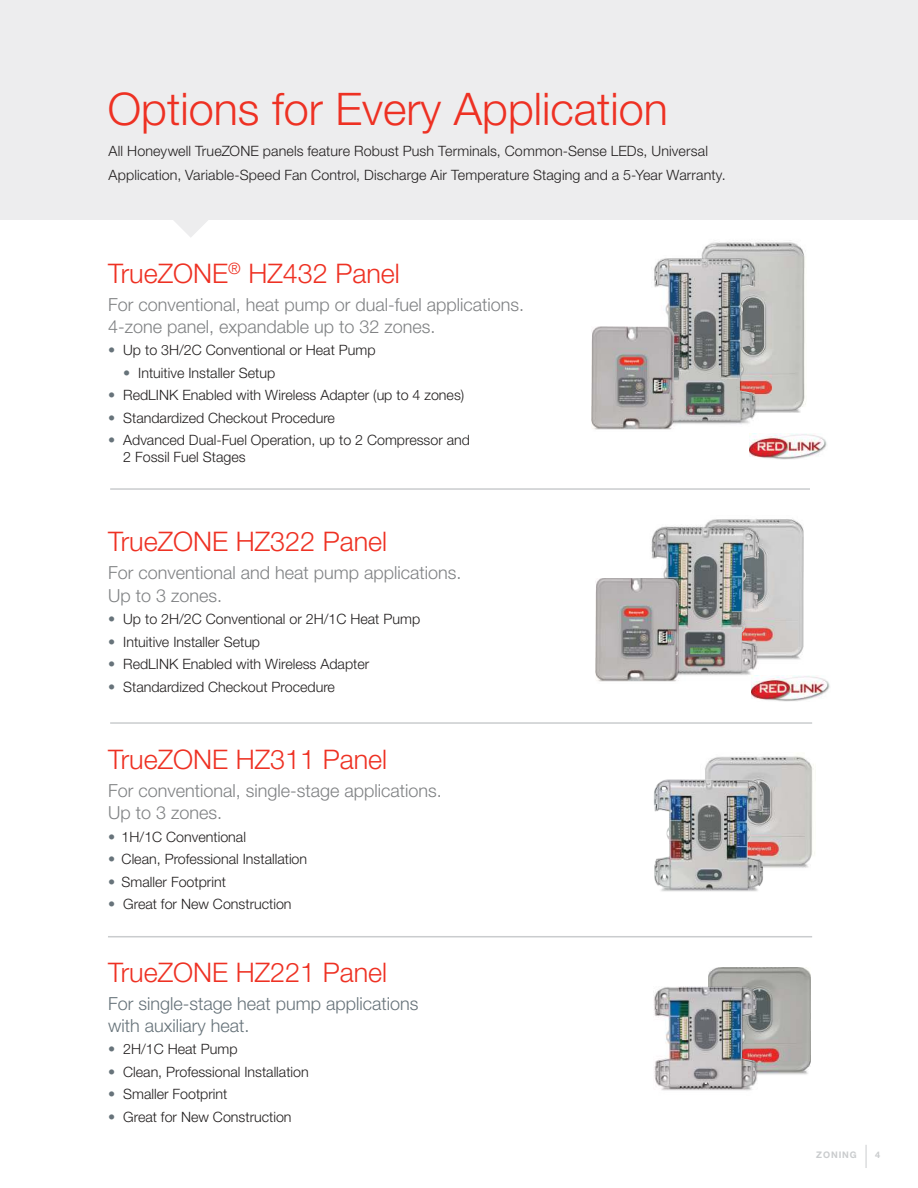
<style>
.page{position:relative;width:918px;height:1188px;background:#fff}
.page>*{position:absolute;margin:0;border:0;box-sizing:border-box;transform-origin:0 0}
.t1{font:300 45px "Helvetica Neue";color:#ee3123}
.t2{font:300 27px "Helvetica Neue";color:#ee3123}
.t3{font:300 18px/21.6px "Helvetica Neue";color:#808284}
.t4{font:300 18px/21.6px "Helvetica Neue";color:#67737a}
.t5{font:300 14.25px/24px "Helvetica Neue";color:#221f1f}
.t6{font:700 9.15px "Helvetica Neue";letter-spacing:.1em;color:#caccce}
.s1{color:#67737a}
</style>
<div class="page">
<svg style="left:866px;top:1145px;width:1px;height:23px"></svg>
<div style="left:0;top:0;width:918px;height:219px;background:#ededee"></div>
<svg style="left:171px;top:219px;width:39px;height:18px"></svg>
<hr style="left:110px;top:488px;width:700px;height:2px;background:#caccce">
<hr style="left:110px;top:722px;width:702px;height:2px;background:#caccce">
<img style="left:701px;top:240px;width:105px;height:173px">
<img style="left:651px;top:255px;width:108px;height:169px">
<img style="left:653px;top:259px;width:54px;height:136px">
<img style="left:591px;top:327px;width:90px;height:103px">
<img style="left:592px;top:327px;width:9px;height:100px">
<img style="left:766px;top:519px;width:38px;height:141px">
<img style="left:651px;top:519px;width:115px;height:172px">
<img style="left:652px;top:528px;width:38px;height:145px">
<img style="left:705px;top:756px;width:110px;height:112px">
<img style="left:654px;top:775px;width:114px;height:117px">
<img style="left:708px;top:967px;width:102px;height:108px">
<img style="left:750px;top:433px;width:77px;height:27px">
<img style="left:752px;top:675px;width:78px;height:27px">
<hr style="left:108px;top:936px;width:704px;height:1px;background:#caccce">
<img style="left:654px;top:986px;width:104px;height:105px">
<img style="left:655px;top:987px;width:88px;height:98px">
<img style="left:598px;top:578px;width:87px;height:105px">
<img style="left:596px;top:578px;width:9px;height:101px">
<h1 class="t1" style="left:108px;top:92px;width:562px">Options for Every Application</h1>
<p class="t5" style="left:109px;top:140px;width:619px">All Honeywell TrueZONE panels feature Robust Push Terminals, Common-Sense LEDs, Universal<br>Application, Variable-Speed Fan Control, Discharge Air Temperature Staging and a 5-Year Warranty.</p>
<h2 class="t2" style="left:108px;top:263px;width:293px">TrueZONE<sup>®</sup> HZ432 Panel</h2>
<p class="t3" style="left:108px;top:296px;width:418px">For conventional, heat pump or dual-fuel applications.<br>4-zone panel, expandable up to 32 zones.</p>
<p class="t5" style="left:108px;top:340px;width:269px"><span class="s1">•</span> Up to 3H/2C Conventional or Heat Pump</p>
<p class="t5" style="left:123px;top:362px;width:154px"><span class="s1">•</span> Intuitive Installer Setup</p>
<p class="t5" style="left:108px;top:385px;width:358px"><span class="s1">•</span> RedLINK Enabled with Wireless Adapter (up to 4 zones)</p>
<p class="t5" style="left:108px;top:407px;width:228px"><span class="s1">•</span> Standardized Checkout Procedure</p>
<p class="t5" style="left:123px;top:433px;width:348px;line-height:16.5px;text-indent:-15px"><span class="s1">•</span> Advanced Dual-Fuel Operation, up to 2 Compressor and<br>2 Fossil Fuel Stages</p>
<h2 class="t2" style="left:108px;top:531px;width:281px">TrueZONE HZ322 Panel</h2>
<p class="t3" style="left:108px;top:563px;width:355px;line-height:22.5px">For conventional and heat pump applications.<br>Up to 3 zones.</p>
<p class="t5" style="left:108px;top:608px;width:314px"><span class="s1">•</span> Up to 2H/2C Conventional or 2H/1C Heat Pump</p>
<p class="t5" style="left:108px;top:631px;width:154px"><span class="s1">•</span> Intuitive Installer Setup</p>
<p class="t5" style="left:108px;top:653px;width:263px"><span class="s1">•</span> RedLINK Enabled with Wireless Adapter</p>
<p class="t5" style="left:108px;top:676px;width:228px"><span class="s1">•</span> Standardized Checkout Procedure</p>
<h2 class="t2" style="left:108px;top:749px;width:281px">TrueZONE HZ311 Panel</h2>
<p class="t3" style="left:108px;top:782px;width:335px">For conventional, single-stage applications.<br>Up to 3 zones.</p>
<p class="t5" style="left:108px;top:826px;width:139px"><span class="s1">•</span> 1H/1C Conventional</p>
<p class="t5" style="left:108px;top:848px;width:201px"><span class="s1">•</span> Clean, Professional Installation</p>
<p class="t5" style="left:108px;top:871px;width:119px"><span class="s1">•</span> Smaller Footprint</p>
<p class="t5" style="left:108px;top:893px;width:185px"><span class="s1">•</span> Great for New Construction</p>
<h2 class="t2" style="left:108px;top:962px;width:281px">TrueZONE HZ221 Panel</h2>
<p class="t4" style="left:108px;top:995px;width:312px">For single-stage heat pump applications with auxiliary heat.</p>
<p class="t5" style="left:108px;top:1039px;width:131px"><span class="s1">•</span> 2H/1C Heat Pump</p>
<p class="t5" style="left:108px;top:1061px;width:202px"><span class="s1">•</span> Clean, Professional Installation</p>
<p class="t5" style="left:108px;top:1084px;width:121px"><span class="s1">•</span> Smaller Footprint</p>
<p class="t5" style="left:108px;top:1106px;width:185px"><span class="s1">•</span> Great for New Construction</p>
<p class="t6" style="left:816px;top:1152px;width:42px">ZONING</p>
<p class="t6" style="left:875px;top:1152px;width:7px">4</p>
</div>
